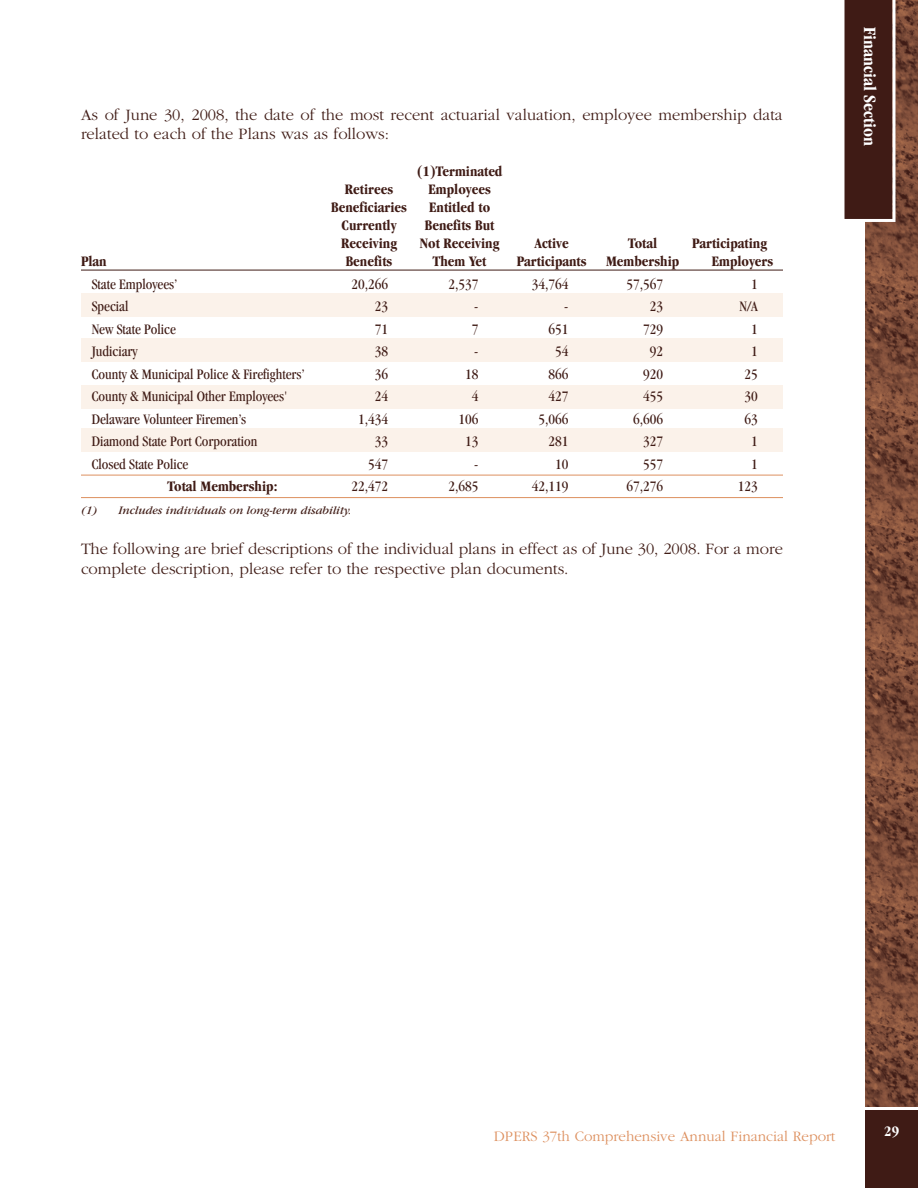
<style>
.page{position:relative;width:918px;height:1188px;background:#fff}
.page>*{position:absolute;margin:0;border:0;box-sizing:border-box;transform-origin:0 0}
.t1{font:700 condensed 18px "Garamond";color:#fff}
.t2{font:300 16.5px/19.8px "Garamond";color:#3f1b15}
.t3{font:condensed 15px "Garamond";color:#3f1b15}
.t4{font:700 condensed 15px "Garamond";color:#3f1b15}
.t5{font:300 15px "Garamond";color:#dd905f}
.t6{font:700 condensed 15px "Garamond";color:#fff}
.t7{font:italic 12px "Garamond";color:#3f1b15}
</style>
<div class="page">
<div style="left:81px;top:293px;width:702px;height:24px;background:#fbf2ea"></div>
<div style="left:81px;top:338px;width:702px;height:24px;background:#fbf2ea"></div>
<div style="left:81px;top:385px;width:702px;height:24px;background:#fbf2ea"></div>
<div style="left:81px;top:428px;width:702px;height:24px;background:#fbf2ea"></div>
<hr style="left:81px;top:270px;width:702px;height:1px;background:#3f1b15">
<hr style="left:81px;top:475px;width:702px;height:1px;background:#dd905f">
<hr style="left:81px;top:497px;width:702px;height:1px;background:#dd905f">
<div style="left:866px;top:1110px;width:52px;height:78px;background:#3f1b15"></div>
<img style="left:866px;top:0;width:52px;height:1107px">
<svg style="left:844px;top:0;width:52px;height:222px;background:#51302a"></svg>
<p class="t2" style="left:81px;top:104px;width:703px">As of June 30, 2008, the date of the most recent actuarial valuation, employee membership data related to each of the Plans was as follows:</p>
<p class="t4" style="left:417px;top:166px;width:87px">(1)Terminated</p>
<p class="t4" style="left:345px;top:184px;width:50px">Retirees</p>
<p class="t4" style="left:428px;top:184px;width:64px">Employees</p>
<p class="t4" style="left:331px;top:202px;width:77px">Beneficiaries</p>
<p class="t4" style="left:429px;top:202px;width:63px">Entitled to</p>
<p class="t4" style="left:342px;top:220px;width:56px">Currently</p>
<p class="t4" style="left:425px;top:220px;width:71px">Benefits But</p>
<p class="t4" style="left:341px;top:238px;width:57px">Receiving</p>
<p class="t4" style="left:420px;top:238px;width:81px">Not Receiving</p>
<p class="t4" style="left:535px;top:238px;width:36px">Active</p>
<p class="t4" style="left:628px;top:238px;width:31px">Total</p>
<p class="t4" style="left:692px;top:238px;width:76px">Participating</p>
<p class="t4" style="left:81px;top:256px;width:27px">Plan</p>
<p class="t4" style="left:346px;top:256px;width:48px">Benefits</p>
<p class="t4" style="left:433px;top:256px;width:55px">Them Yet</p>
<p class="t4" style="left:517px;top:256px;width:71px">Participants</p>
<p class="t4" style="left:606px;top:256px;width:75px">Membership</p>
<p class="t4" style="left:712px;top:256px;width:63px">Employers</p>
<p class="t3" style="left:92px;top:278px;width:87px">State Employees’</p>
<p class="t3" style="left:351px;top:278px;width:38px">20,266</p>
<p class="t3" style="left:448px;top:278px;width:31px">2,537</p>
<p class="t3" style="left:532px;top:278px;width:38px">34,764</p>
<p class="t3" style="left:627px;top:278px;width:38px">57,567</p>
<p class="t3" style="left:751px;top:278px;width:8px">1</p>
<p class="t3" style="left:92px;top:301px;width:38px">Special</p>
<p class="t3" style="left:375px;top:301px;width:15px">23</p>
<p class="t3" style="left:474px;top:301px;width:6px">-</p>
<p class="t3" style="left:564px;top:301px;width:6px">-</p>
<p class="t3" style="left:650px;top:301px;width:15px">23</p>
<p class="t3" style="left:740px;top:301px;width:20px">N/A</p>
<p class="t3" style="left:92px;top:323px;width:86px">New State Police</p>
<p class="t3" style="left:375px;top:323px;width:15px">71</p>
<p class="t3" style="left:472px;top:323px;width:8px">7</p>
<p class="t3" style="left:548px;top:323px;width:21px">651</p>
<p class="t3" style="left:643px;top:323px;width:21px">729</p>
<p class="t3" style="left:751px;top:323px;width:8px">1</p>
<p class="t3" style="left:92px;top:346px;width:47px">Judiciary</p>
<p class="t3" style="left:375px;top:346px;width:15px">38</p>
<p class="t3" style="left:474px;top:346px;width:6px">-</p>
<p class="t3" style="left:555px;top:346px;width:15px">54</p>
<p class="t3" style="left:650px;top:346px;width:15px">92</p>
<p class="t3" style="left:751px;top:346px;width:8px">1</p>
<p class="t3" style="left:92px;top:368px;width:215px">County &amp; Municipal Police &amp; Firefighters’</p>
<p class="t3" style="left:375px;top:368px;width:15px">36</p>
<p class="t3" style="left:465px;top:368px;width:15px">18</p>
<p class="t3" style="left:548px;top:368px;width:21px">866</p>
<p class="t3" style="left:643px;top:368px;width:21px">920</p>
<p class="t3" style="left:745px;top:368px;width:15px">25</p>
<p class="t3" style="left:92px;top:391px;width:197px">County &amp; Municipal Other Employees'</p>
<p class="t3" style="left:375px;top:391px;width:15px">24</p>
<p class="t3" style="left:472px;top:391px;width:8px">4</p>
<p class="t3" style="left:548px;top:391px;width:21px">427</p>
<p class="t3" style="left:643px;top:391px;width:21px">455</p>
<p class="t3" style="left:745px;top:391px;width:15px">30</p>
<p class="t3" style="left:92px;top:413px;width:156px">Delaware Volunteer Firemen’s</p>
<p class="t3" style="left:358px;top:413px;width:31px">1,434</p>
<p class="t3" style="left:458px;top:413px;width:21px">106</p>
<p class="t3" style="left:538px;top:413px;width:31px">5,066</p>
<p class="t3" style="left:633px;top:413px;width:31px">6,606</p>
<p class="t3" style="left:745px;top:413px;width:15px">63</p>
<p class="t3" style="left:92px;top:436px;width:167px">Diamond State Port Corporation</p>
<p class="t3" style="left:375px;top:436px;width:15px">33</p>
<p class="t3" style="left:465px;top:436px;width:15px">13</p>
<p class="t3" style="left:548px;top:436px;width:21px">281</p>
<p class="t3" style="left:643px;top:436px;width:21px">327</p>
<p class="t3" style="left:751px;top:436px;width:8px">1</p>
<p class="t3" style="left:92px;top:458px;width:98px">Closed State Police</p>
<p class="t3" style="left:368px;top:458px;width:21px">547</p>
<p class="t3" style="left:474px;top:458px;width:6px">-</p>
<p class="t3" style="left:555px;top:458px;width:15px">10</p>
<p class="t3" style="left:643px;top:458px;width:21px">557</p>
<p class="t3" style="left:751px;top:458px;width:8px">1</p>
<p class="t4" style="left:168px;top:481px;width:111px">Total Membership:</p>
<p class="t3" style="left:352px;top:481px;width:38px">22,472</p>
<p class="t3" style="left:448px;top:481px;width:31px">2,685</p>
<p class="t3" style="left:532px;top:481px;width:38px">42,119</p>
<p class="t3" style="left:627px;top:481px;width:38px">67,276</p>
<p class="t3" style="left:738px;top:481px;width:21px">123</p>
<p class="t7" style="left:81px;top:506px;width:272px">(1) Includes individuals on long-term disability.</p>
<p class="t2" style="left:81px;top:538px;width:703px">The following are brief descriptions of the individual plans in effect as of June 30, 2008. For a more complete description, please refer to the respective plan documents.</p>
<p class="t1" style="left:877px;top:27px;width:121px;rotate:90deg">Financial Section</p>
<p class="t5" style="left:494px;top:1127px;width:343px">DPERS 37th Comprehensive Annual Financial Report</p>
<p class="t6" style="left:884px;top:1126px;width:16px">29</p>
</div>
